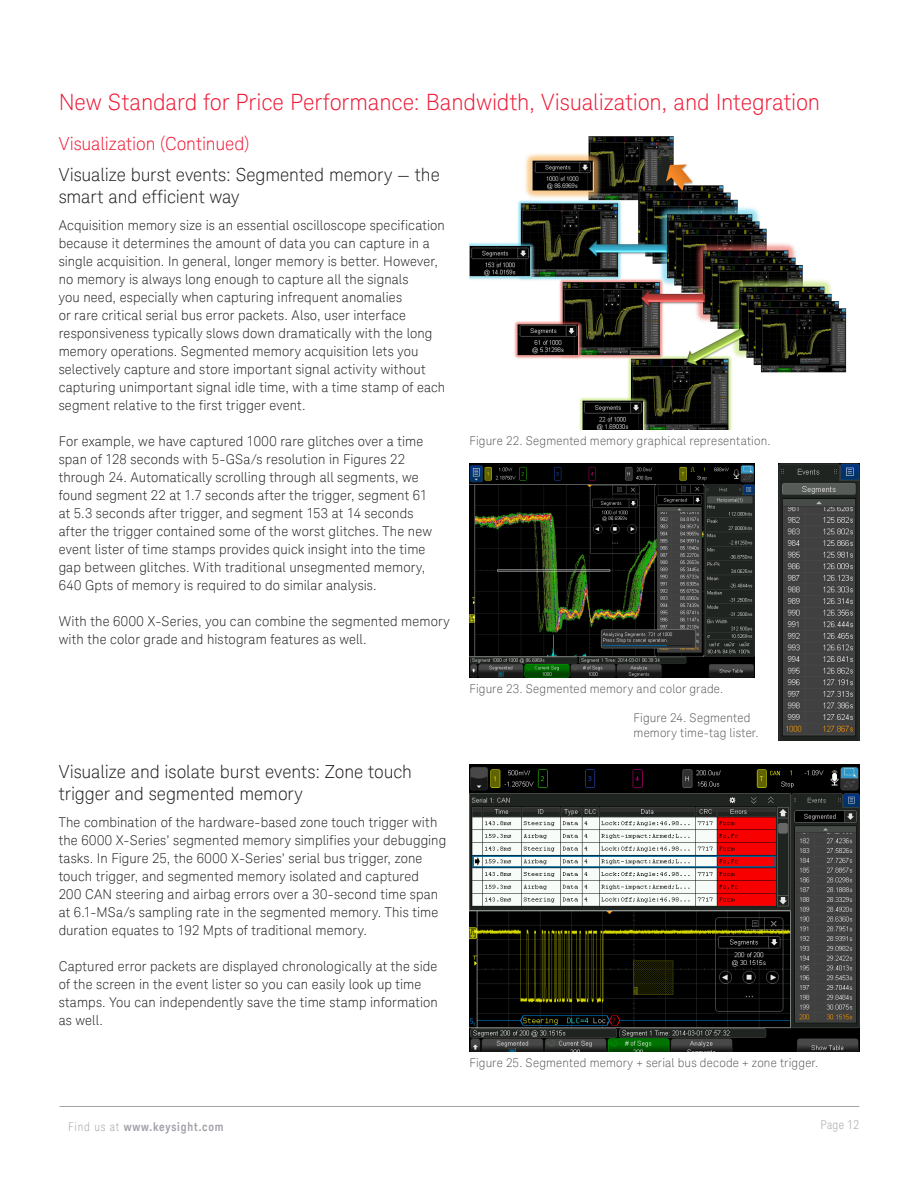
<style>
.page{position:relative;width:918px;height:1188px;background:#fff}
.page>*{position:absolute;margin:0;border:0;box-sizing:border-box;transform-origin:0 0}
.K_Heading_1{font:300 22.5px "Keysight Sans";letter-spacing:-.005em;color:#ed1a36}
.K_Heading_3{font:300 18px/22.5px "Keysight Sans";letter-spacing:-.005em;color:#231f20}
.K_Heading_2{font:300 18px "Keysight Sans";letter-spacing:-.005em;color:#ed1a36}
.K_Body_Text{font:300 13.5px/18px "Keysight Sans";letter-spacing:.01em;color:#231f20}
.K_Diagrams_and_Figur{font:300 12px/15px "Keysight Sans";letter-spacing:.015em;color:#57585a}
.t1{font:700 12px "Keysight Sans Condensed";letter-spacing:.07em;color:#a4a1a9}
.t2{font:300 condensed 12px "Keysight Sans";letter-spacing:.03em;color:#a4a1a9}
.s1{font-family:"Keysight Sans";font-weight:300;font-stretch:condensed}
</style>
<div class="page">
<hr style="left:60px;top:1106px;width:799px;height:1px;background:#a4a1a9">
<img style="left:469px;top:136px;width:378px;height:294px">
<img style="left:778px;top:464px;width:81px;height:276px">
<img style="left:470px;top:765px;width:389px;height:286px">
<img style="left:469px;top:464px;width:286px;height:213px">
<p class="K_Heading_1" style="left:59px;top:89px;width:763px">New Standard for Price Performance: Bandwidth, Visualization, and Integration</p>
<p class="K_Heading_2" style="left:59px;top:133px;width:193px">Visualization (Continued)</p>
<p class="K_Heading_3" style="left:59px;top:163px;width:383px">Visualize burst events: Segmented memory — the smart and efficient way</p>
<p class="K_Body_Text" style="left:59px;top:216px;width:388px">Acquisition memory size is an essential oscilloscope specification because it determines the amount of data you can capture in a single acquisition. In general, longer memory is better. However, no memory is always long enough to capture all the signals<br>you need, especially when capturing infrequent anomalies<br>or rare critical serial bus error packets. Also, user interface responsiveness typically slows down dramatically with the long memory operations. Segmented memory acquisition lets you selectively capture and store important signal activity without capturing unimportant signal idle time, with a time stamp of each segment relative to the first trigger event.</p>
<p class="K_Body_Text" style="left:59px;top:432px;width:375px">For example, we have captured 1000 rare glitches over a time span of 128 seconds with 5-GSa/s resolution in Figures 22 through 24. Automatically scrolling through all segments, we found segment 22 at 1.7 seconds after the trigger, segment 61 at 5.3 seconds after trigger, and segment 153 at 14 seconds after the trigger contained some of the worst glitches. The new event lister of time stamps provides quick insight into the time gap between glitches. With traditional unsegmented memory, 640 Gpts of memory is required to do similar analysis.</p>
<p class="K_Body_Text" style="left:59px;top:612px;width:393px">With the 6000 X-Series, you can combine the segmented memory with the color grade and histogram features as well.</p>
<p class="K_Diagrams_and_Figur" style="left:469px;top:682px;width:255px">Figure 23. Segmented memory and color grade.</p>
<p class="K_Diagrams_and_Figur" style="left:634px;top:711px;width:127px">Figure 24. Segmented memory time-tag lister.</p>
<p class="K_Diagrams_and_Figur" style="left:469px;top:433px;width:303px">Figure 22. Segmented memory graphical representation.</p>
<p class="K_Heading_3" style="left:59px;top:760px;width:355px">Visualize and isolate burst events: Zone touch trigger and segmented memory</p>
<p class="K_Body_Text" style="left:59px;top:813px;width:389px">The combination of the hardware-based zone touch trigger with the 6000 X-Series’ segmented memory simplifies your debugging tasks. In Figure 25, the 6000 X-Series’ serial bus trigger, zone touch trigger, and segmented memory isolated and captured<br>200 CAN steering and airbag errors over a 30-second time span at 6.1-MSa/s sampling rate in the segmented memory. This time duration equates to 192 Mpts of traditional memory.</p>
<p class="K_Body_Text" style="left:59px;top:957px;width:381px">Captured error packets are displayed chronologically at the side of the screen in the event lister so you can easily look up time stamps. You can independently save the time stamp information as well.</p>
<p class="K_Diagrams_and_Figur" style="left:469px;top:1055px;width:350px">Figure 25. Segmented memory + serial bus decode + zone trigger.</p>
<p class="t1" style="left:68px;top:1119px;width:157px"><span class="s1">Find us at</span> www.keysight.com</p>
<p class="t2" style="left:821px;top:1117px;width:40px">Page 12</p>
</div>
